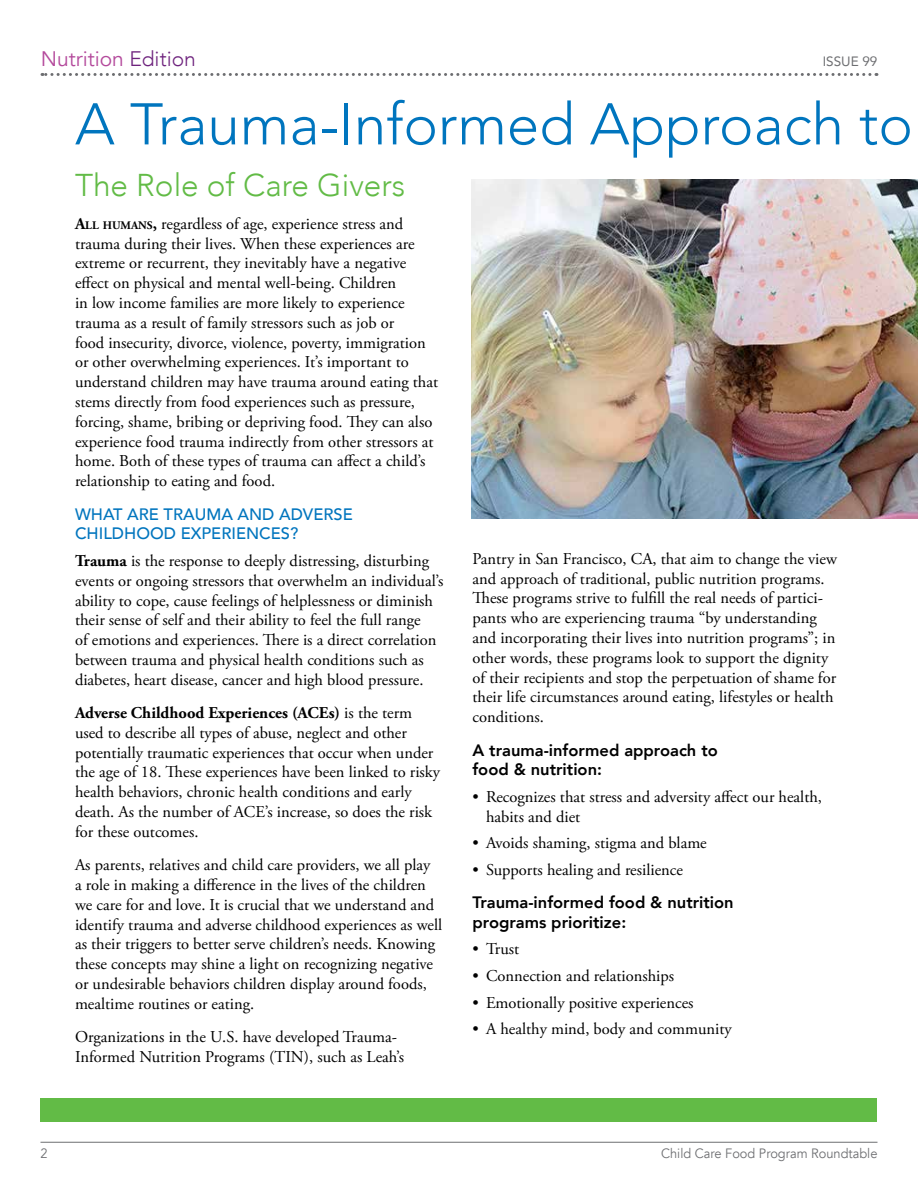
<style>
.page{position:relative;width:918px;height:1188px;background:#fff}
.page>*{position:absolute;margin:0;border:0;box-sizing:border-box;transform-origin:0 0}
.t1{font:300 58.2px "Avenir";color:#0075be}
.t2{font:300 31.5px "Avenir";color:#62bb46}
.t3{font:21px "Avenir";color:#b44a9c}
.t4{font:16.5px/19.8px "Adobe Garamond Pro";color:#000}
.t5{font:800 16.5px/19.8px "Avenir";color:#000}
.t6{font:500 16.5px/19.8px "Avenir";color:#0075be}
.t7{font:13.5px "Avenir";color:#6d6e71;scale:.95 1}
.t8{font:13.5px "Avenir";color:#6d6e71}
.s1{font-weight:300;color:#6f247e}
.s2{font-weight:700}
.s3{font-weight:700;font-size:11.55px}
</style>
<div class="page">
<hr style="left:40px;top:1142px;width:838px;height:1px;background:#6d6e71">
<svg style="left:42px;top:73px;width:828px;height:3px"></svg>
<div style="left:40px;top:1098px;width:838px;height:23px;background:#62bb46"></div>
<img style="left:471px;top:179px;width:447px;height:339px">
<p class="t3" style="left:41px;top:46px;width:157px">Nutrition <span class="s1">Edition</span></p>
<p class="t8" style="left:823px;top:50px;width:56px">ISSUE 99</p>
<h1 class="t1" style="left:75px;top:90px;width:839px">A Trauma-Informed Approach to</h1>
<h2 class="t2" style="left:75px;top:166px;width:332px">The Role of Care Givers</h2>
<p class="t4" style="left:75px;top:214px;width:365px"><span class="s2">A</span><span class="s3">LL HUMANS</span><span class="s2">,</span> regardless of age, experience stress and trauma during their lives. When these experiences are extreme or recurrent, they inevitably have a negative effect on physical and mental well-being. Children<br>in low income families are more likely to experience trauma as a result of family stressors such as job or<br>food insecurity, divorce, violence, poverty, immigration or other overwhelming experiences. It’s important to understand children may have trauma around eating that stems directly from food experiences such as pressure, forcing, shame, bribing or depriving food. They can also experience food trauma indirectly from other stressors at home. Both of these types of trauma can affect a child’s relationship to eating and food.</p>
<p class="t6" style="left:75px;top:503px;width:279px">WHAT ARE TRAUMA AND ADVERSE<br>CHILDHOOD EXPERIENCES?</p>
<p class="t4" style="left:75px;top:551px;width:370px"><span class="s2">Trauma</span> is the response to deeply distressing, disturbing events or ongoing stressors that overwhelm an individual’s ability to cope, cause feelings of helplessness or diminish their sense of self and their ability to feel the full range<br>of emotions and experiences. There is a direct correlation between trauma and physical health conditions such as diabetes, heart disease, cancer and high blood pressure.</p>
<p class="t4" style="left:75px;top:703px;width:367px"><span class="s2">Adverse Childhood Experiences (ACEs)</span> is the term used to describe all types of abuse, neglect and other potentially traumatic experiences that occur when under the age of 18. These experiences have been linked to risky health behaviors, chronic health conditions and early death. As the number of ACE’s increase, so does the risk for these outcomes.</p>
<p class="t4" style="left:75px;top:856px;width:369px">As parents, relatives and child care providers, we all play<br>a role in making a difference in the lives of the children we care for and love. It is crucial that we understand and identify trauma and adverse childhood experiences as well as their triggers to better serve children’s needs. Knowing these concepts may shine a light on recognizing negative or undesirable behaviors children display around foods, mealtime routines or eating.</p>
<p class="t4" style="left:75px;top:1027px;width:331px">Organizations in the U.S. have developed Trauma-<br>Informed Nutrition Programs (TIN), such as Leah’s</p>
<p class="t4" style="left:473px;top:549px;width:366px">Pantry in San Francisco, CA, that aim to change the view and approach of traditional, public nutrition programs.<br>These programs strive to fulfill the real needs of partici&shy;pants who are experiencing trauma “by understanding and incorporating their lives into nutrition programs”; in other words, these programs look to support the dignity of their recipients and stop the perpetuation of shame for their life circumstances around eating, lifestyles or health conditions.</p>
<p class="t5" style="left:473px;top:740px;width:247px">A trauma-informed approach to food &amp; nutrition:</p>
<p class="t4" style="left:486px;top:787px;width:338px;text-indent:-13px">• Recognizes that stress and adversity affect our health, habits and diet</p>
<p class="t4" style="left:473px;top:834px;width:236px">• Avoids shaming, stigma and blame</p>
<p class="t4" style="left:473px;top:860px;width:212px">• Supports healing and resilience</p>
<p class="t5" style="left:473px;top:892px;width:263px">Trauma-informed food &amp; nutrition programs prioritize:</p>
<p class="t4" style="left:473px;top:940px;width:48px">• Trust</p>
<p class="t4" style="left:473px;top:966px;width:203px">• Connection and relationships</p>
<p class="t4" style="left:473px;top:993px;width:223px">• Emotionally positive experiences</p>
<p class="t4" style="left:473px;top:1020px;width:261px">• A healthy mind, body and community</p>
<p class="t7" style="left:40px;top:1145px;width:9px">2</p>
<p class="t7" style="left:661px;top:1145px;width:229px">Child Care Food Program Roundtable</p>
</div>
